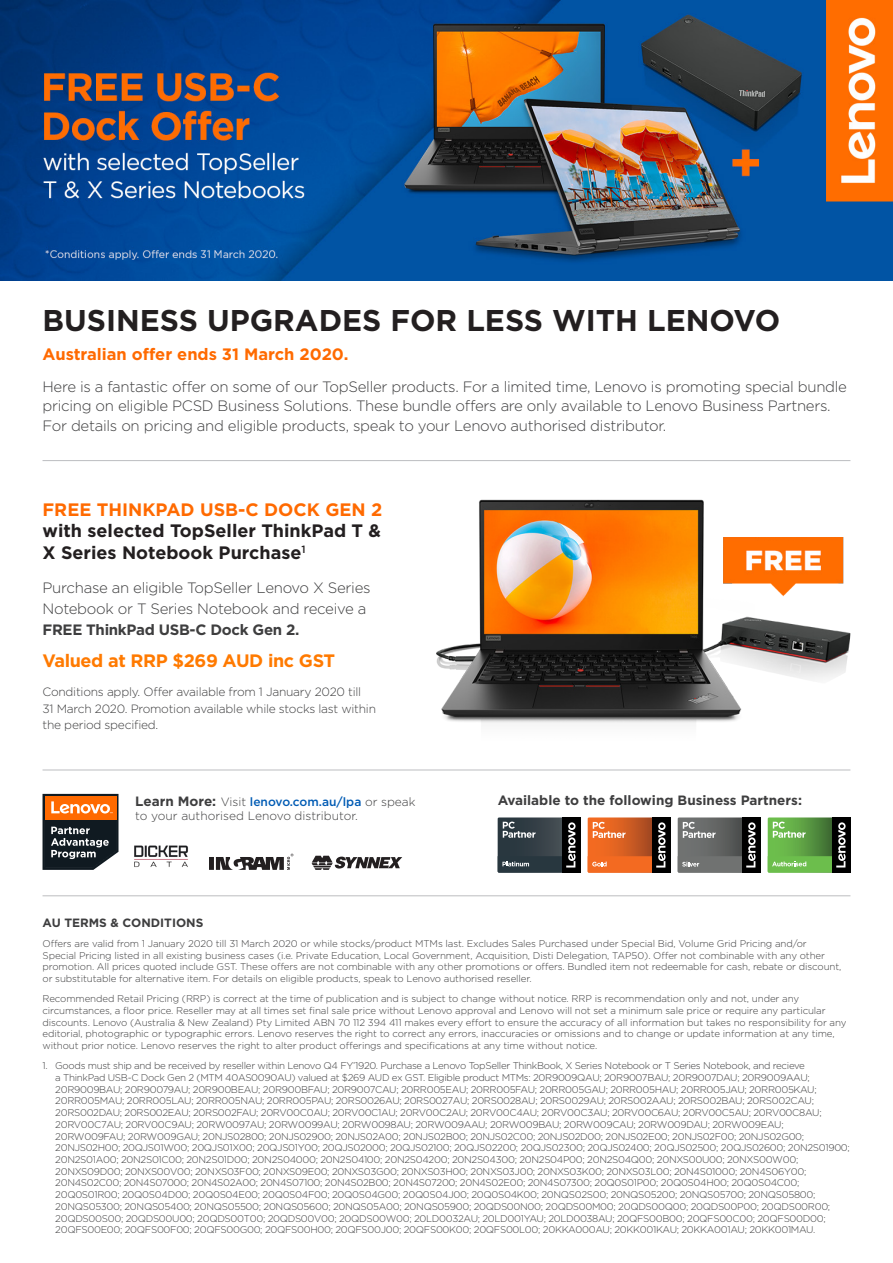
<style>
.page{position:relative;width:893px;height:1263px;background:#fff}
.page>*{position:absolute;margin:0;border:0;box-sizing:border-box;transform-origin:0 0}
.Offer_Header{font:700 30px "Gotham";color:#231f20}
.Offer_Header-2{font:700 18px/21.6px "Gotham";color:#231f20;text-align:justify}
.Body{font:700 18px "Gotham";letter-spacing:-.02em;color:#ff7a00}
.Sub_header{font:700 16.5px "Gotham";color:#ff6a00}
.Body-2{font:300 15px/21px "Gotham";letter-spacing:-.02em;color:#3e3e3f}
.Lead_Body{font:700 13.5px "Gotham";color:#3e3e3f}
.Body-3{font:300 12px/16.5px "Gotham";letter-spacing:-.02em;color:#3e3e3f}
.Body-4{font:300 12px/14.4px "Gotham";color:#3e3e3f}
.Body-5{font:700 12px "Gotham";color:#3e3e3f}
.T_C{font:300 9.75px/11.7px "Gotham";letter-spacing:-.03em;color:#3e3e3f}
.T_C-2{font:300 9.75px/11.7px "Gotham";letter-spacing:-.01em;color:#3e3e3f}
.s1{color:#ff6a00}
.s2{font-weight:700}
.s3{font-weight:700;font-size:13.5px}
.s4{font-weight:500;color:#015bb4}
</style>
<div class="page">
<svg style="left:209px;top:854px;width:84px;height:16px"></svg>
<svg style="left:312px;top:856px;width:90px;height:14px"></svg>
<img style="left:134px;top:845px;width:54px;height:23px">
<svg style="left:43px;top:794px;width:75px;height:76px;background:#765640"></svg>
<hr style="left:43px;top:460px;width:807px;height:1px;background:#bcbdc0">
<hr style="left:43px;top:770px;width:807px;height:1px;background:#bcbdc0">
<hr style="left:43px;top:895px;width:807px;height:1px;background:#bcbdc0">
<div style="left:742px;top:817px;width:18px;height:56px;background:#000"></div>
<svg style="left:678px;top:817px;width:78px;height:56px;background:#676867"></svg>
<div style="left:562px;top:817px;width:18px;height:56px;background:#000"></div>
<svg style="left:498px;top:817px;width:77px;height:56px;background:#3e484e"></svg>
<div style="left:652px;top:817px;width:18px;height:56px;background:#000"></div>
<svg style="left:588px;top:817px;width:77px;height:56px;background:#c46331"></svg>
<div style="left:832px;top:817px;width:18px;height:56px;background:#000"></div>
<svg style="left:768px;top:817px;width:78px;height:56px;background:#63994f"></svg>
<img style="left:0;top:0;width:893px;height:280px">
<img style="left:436px;top:460px;width:415px;height:263px">
<p class="Offer_Header" style="left:43px;top:301px;width:739px">BUSINESS UPGRADES FOR LESS WITH LENOVO</p>
<p class="Sub_header" style="left:43px;top:343px;width:307px">Australian offer ends 31 March 2020.</p>
<p class="Body-2" style="left:43px;top:376px;width:806px;line-height:19.5px">Here is a fantastic offer on some of our TopSeller products. For a limited time, Lenovo is promoting special bundle pricing on eligible PCSD Business Solutions. These bundle offers are only available to Lenovo Business Partners.<br>For details on pricing and eligible products, speak to your Lenovo authorised distributor.</p>
<p class="Offer_Header-2" style="left:43px;top:498px;width:341px"><span class="s1">FREE THINKPAD USB-C DOCK GEN 2 </span>with selected TopSeller ThinkPad T &amp; X Series Notebook Purchase<sup>1</sup></p>
<p class="Body-2" style="left:43px;top:576px;width:330px">Purchase an eligible TopSeller Lenovo X Series<br>Notebook or T Series Notebook and receive a<br><span class="s2">FREE ThinkPad USB-C Dock Gen 2.</span></p>
<p class="Body" style="left:43px;top:649px;width:294px">Valued at RRP $269 AUD inc GST</p>
<p class="Body-3" style="left:43px;top:683px;width:335px">Conditions apply. Offer available from 1 January 2020 till<br>31 March 2020. Promotion available while stocks last within the period specified.</p>
<p class="Body-4" style="left:135px;top:794px;width:282px"><span class="s3">Learn More:</span> Visit <span class="s4">lenovo.com.au/lpa</span> or speak to your authorised Lenovo distributor.</p>
<p class="Lead_Body" style="left:498px;top:791px;width:306px">Available to the following Business Partners:</p>
<p class="Body-5" style="left:43px;top:915px;width:162px">AU TERMS &amp; CONDITIONS</p>
<p class="T_C-2" style="left:43px;top:937px;width:800px">Offers are valid from 1 January 2020 till 31 March 2020 or while stocks/product MTMs last. Excludes Sales Purchased under Special Bid, Volume Grid Pricing and/or Special Pricing listed in all existing business cases (i.e. Private Education, Local Government, Acquisition, Disti Delegation, TAP50). Offer not combinable with any other promotion. All prices quoted include GST. These offers are not combinable with any other promotions or offers. Bundled item not redeemable for cash, rebate or discount, or substitutable for alternative item. For details on eligible products, speak to Lenovo authorised reseller.</p>
<p class="T_C-2" style="left:43px;top:993px;width:806px">Recommended Retail Pricing (RRP) is correct at the time of publication and is subject to change without notice. RRP is recommendation only and not, under any circumstances, a floor price. Reseller may at all times set final sale price without Lenovo approval and Lenovo will not set a minimum sale price or require any particular discounts. Lenovo (Australia &amp; New Zealand) Pty Limited ABN 70 112 394 411 makes every effort to ensure the accuracy of all information but takes no responsibility for any editorial, photographic or typographic errors. Lenovo reserves the right to correct any errors, inaccuracies or omissions and to change or update information at any time, without prior notice. Lenovo reserves the right to alter product offerings and specifications at any time without notice.</p>
<p class="T_C" style="left:55px;top:1060px;width:796px;text-indent:-13px">1. Goods must ship and be received by reseller within Lenovo Q4 FY’1920. Purchase a Lenovo TopSeller ThinkBook, X Series Notebook or T Series Notebook, and recieve<br>a ThinkPad USB-C Dock Gen 2 (MTM 40AS0090AU) valued at $269 AUD ex GST. Eligible product MTMs: 20R9009QAU; 20R9007BAU; 20R9007DAU; 20R9009AAU; 20R9009BAU; 20R90079AU; 20R900BEAU; 20R900BFAU; 20R9007CAU; 20RR005EAU; 20RR005FAU; 20RR005GAU; 20RR005HAU; 20RR005JAU; 20RR005KAU; 20RR005MAU; 20RR005LAU; 20RR005NAU; 20RR005PAU; 20RS0026AU; 20RS0027AU; 20RS0028AU; 20RS0029AU; 20RS002AAU; 20RS002BAU; 20RS002CAU; 20RS002DAU; 20RS002EAU; 20RS002FAU; 20RV00C0AU; 20RV00C1AU; 20RV00C2AU; 20RV00C4AU; 20RV00C3AU; 20RV00C6AU; 20RV00C5AU; 20RV00C8AU; 20RV00C7AU; 20RV00C9AU; 20RW0097AU; 20RW0099AU; 20RW0098AU; 20RW009AAU; 20RW009BAU; 20RW009CAU; 20RW009DAU; 20RW009EAU; 20RW009FAU; 20RW009GAU; 20NJS02800; 20NJS02900; 20NJS02A00; 20NJS02B00; 20NJS02C00; 20NJS02D00; 20NJS02E00; 20NJS02F00; 20NJS02G00; 20NJS02H00; 20QJS01W00; 20QJS01X00; 20QJS01Y00; 20QJS02000; 20QJS02100; 20QJS02200; 20QJS02300; 20QJS02400; 20QJS02500; 20QJS02600; 20N2S01900; 20N2S01A00; 20N2S01C00; 20N2S01D00; 20N2S04000; 20N2S04100; 20N2S04200; 20N2S04300; 20N2S04P00; 20N2S04Q00; 20NXS00U00; 20NXS00W00; 20NXS09D00; 20NXS00V00; 20NXS03F00; 20NXS09E00; 20NXS03G00; 20NXS03H00; 20NXS03J00; 20NXS03K00; 20NXS03L00; 20N4S01000; 20N4S06Y00; 20N4S02C00; 20N4S07000; 20N4S02A00; 20N4S07100; 20N4S02B00; 20N4S07200; 20N4S02E00; 20N4S07300; 20Q0S01P00; 20Q0S04H00; 20Q0S04C00; 20Q0S01R00; 20Q0S04D00; 20Q0S04E00; 20Q0S04F00; 20Q0S04G00; 20Q0S04J00; 20Q0S04K00; 20NQS02S00; 20NQS05200; 20NQS05700; 20NQS05800; 20NQS05300; 20NQS05400; 20NQS05500; 20NQS05600; 20NQS05A00; 20NQS05900; 20QDS00N00; 20QDS00M00; 20QDS00Q00; 20QDS00P00; 20QDS00R00; 20QDS00S00; 20QDS00U00; 20QDS00T00; 20QDS00V00; 20QDS00W00; 20LD0032AU; 20LD001YAU; 20LD0038AU; 20QFS00B00; 20QFS00C00; 20QFS00D00; 20QFS00E00; 20QFS00F00; 20QFS00G00; 20QFS00H00; 20QFS00J00; 20QFS00K00; 20QFS00L00; 20KKA000AU; 20KK001KAU; 20KKA001AU; 20KK001MAU.</p>
</div>
